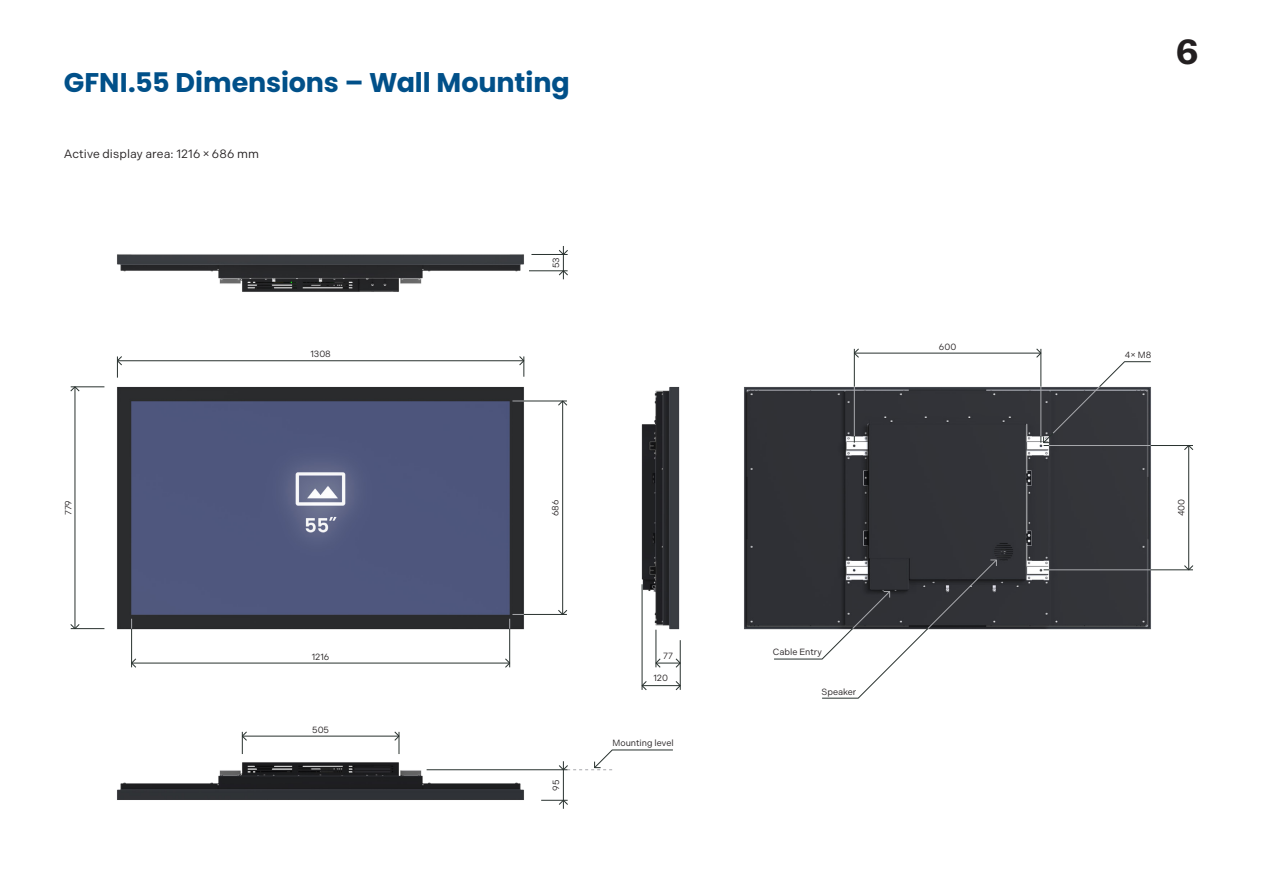
<style>
.page{position:relative;width:1263px;height:893px;background:#fff}
.page>*{position:absolute;margin:0;border:0;box-sizing:border-box;transform-origin:0 0}
.t1{font:700 36px "Stevie Sans";color:#231f20}
.t2{font:700 27px "Poppins";letter-spacing:-.005em;color:#015089}
.t3{font:12px "Indivisible";letter-spacing:.01em;color:#231f20}
.t4{font:9px "Indivisible";color:#231f20}
</style>
<div class="page">
<img style="left:117px;top:246px;width:447px;height:46px">
<img style="left:117px;top:735px;width:446px;height:74px">
<img style="left:744px;top:352px;width:446px;height:278px">
<img style="left:74px;top:361px;width:606px;height:326px">
<svg style="left:70px;top:386px;width:10px;height:6px"></svg>
<svg style="left:70px;top:623px;width:10px;height:7px"></svg>
<hr style="left:75px;top:387px;width:1px;height:242px;background:#29322f">
<hr style="left:71px;top:386px;width:33px;height:1px;background:#29322f">
<hr style="left:71px;top:628px;width:33px;height:1px;background:#29322f">
<svg style="left:558px;top:271px;width:10px;height:5px"></svg>
<svg style="left:558px;top:249px;width:10px;height:7px"></svg>
<hr style="left:563px;top:246px;width:1px;height:33px;background:#29322f">
<hr style="left:531px;top:254px;width:37px;height:1px;background:#29322f">
<hr style="left:529px;top:270px;width:39px;height:1px;background:#29322f">
<svg style="left:557px;top:400px;width:11px;height:6px"></svg>
<svg style="left:557px;top:609px;width:11px;height:6px"></svg>
<hr style="left:562px;top:401px;width:1px;height:213px;background:#29322f">
<svg style="left:512px;top:401px;width:12px;height:1px"></svg>
<hr style="left:524px;top:401px;width:43px;height:1px;background:#29322f">
<hr style="left:524px;top:614px;width:43px;height:1px;background:#29322f">
<hr style="left:563px;top:761px;width:1px;height:48px;background:#29322f">
<hr style="left:427px;top:769px;width:141px;height:1px;background:#29322f">
<svg style="left:541px;top:799px;width:27px;height:7px"></svg>
<svg style="left:675px;top:680px;width:5px;height:11px"></svg>
<svg style="left:641px;top:680px;width:6px;height:10px"></svg>
<svg style="left:655px;top:658px;width:25px;height:10px"></svg>
<hr style="left:642px;top:685px;width:38px;height:1px;background:#29322f">
<hr style="left:655px;top:630px;width:1px;height:37px;background:#29322f">
<hr style="left:642px;top:584px;width:1px;height:106px;background:#29322f">
<hr style="left:680px;top:640px;width:1px;height:50px;background:#29322f">
<svg style="left:1183px;top:444px;width:11px;height:7px"></svg>
<svg style="left:1183px;top:564px;width:11px;height:7px"></svg>
<hr style="left:1188px;top:445px;width:1px;height:125px;background:#29322f">
<hr style="left:1151px;top:445px;width:42px;height:1px;background:#29322f">
<hr style="left:1049px;top:569px;width:102px;height:1px;background:#a8a9ad">
<hr style="left:1151px;top:569px;width:42px;height:1px;background:#29322f">
<svg style="left:504px;top:658px;width:7px;height:10px"></svg>
<svg style="left:131px;top:658px;width:6px;height:10px"></svg>
<hr style="left:132px;top:663px;width:378px;height:1px;background:#29322f">
<svg style="left:509px;top:614px;width:15px;height:15px"></svg>
<hr style="left:509px;top:629px;width:1px;height:38px;background:#29322f">
<hr style="left:131px;top:629px;width:1px;height:38px;background:#29322f">
<hr style="left:117px;top:360px;width:407px;height:1px;background:#29322f">
<svg style="left:518px;top:356px;width:7px;height:21px"></svg>
<svg style="left:116px;top:356px;width:7px;height:22px"></svg>
<svg style="left:853px;top:348px;width:7px;height:10px"></svg>
<hr style="left:854px;top:353px;width:187px;height:1px;background:#29322f">
<svg style="left:1035px;top:348px;width:116px;height:98px"></svg>
<hr style="left:854px;top:349px;width:1px;height:38px;background:#29322f">
<hr style="left:854px;top:387px;width:1px;height:49px;background:#a8a9ad">
<hr style="left:242px;top:736px;width:157px;height:1px;background:#29322f">
<svg style="left:394px;top:731px;width:6px;height:23px"></svg>
<svg style="left:241px;top:731px;width:7px;height:23px"></svg>
<svg style="left:773px;top:559px;width:224px;height:140px"></svg>
<svg style="left:558px;top:749px;width:115px;height:22px"></svg>
<p class="t2" style="left:64px;top:67px;width:508px">GFNI.55 Dimensions – Wall Mounting</p>
<p class="t3" style="left:64px;top:147px;width:197px">Active display area: 1216 × 686 mm</p>
<p class="t4" style="left:310px;top:349px;width:22px">1308</p>
<p class="t4" style="left:551px;top:268px;width:12px;rotate:-90deg">53</p>
<p class="t4" style="left:63px;top:515px;width:17px;rotate:-90deg">779</p>
<p class="t4" style="left:312px;top:651px;width:19px">1216</p>
<p class="t4" style="left:312px;top:724px;width:18px">505</p>
<p class="t4" style="left:550px;top:516px;width:18px;rotate:-90deg">686</p>
<p class="t4" style="left:551px;top:790px;width:12px;rotate:-90deg">95</p>
<p class="t4" style="left:663px;top:651px;width:11px">77</p>
<p class="t4" style="left:653px;top:673px;width:16px">120</p>
<p class="t4" style="left:612px;top:738px;width:63px">Mounting level</p>
<p class="t4" style="left:939px;top:341px;width:19px">600</p>
<p class="t4" style="left:773px;top:647px;width:50px">Cable Entry</p>
<p class="t4" style="left:821px;top:687px;width:36px">Speaker</p>
<h1 class="t1" style="left:1176px;top:30px;width:24px">6</h1>
<p class="t4" style="left:1125px;top:350px;width:28px">4× M8</p>
<p class="t4" style="left:1176px;top:516px;width:19px;rotate:-90deg">400</p>
</div>
